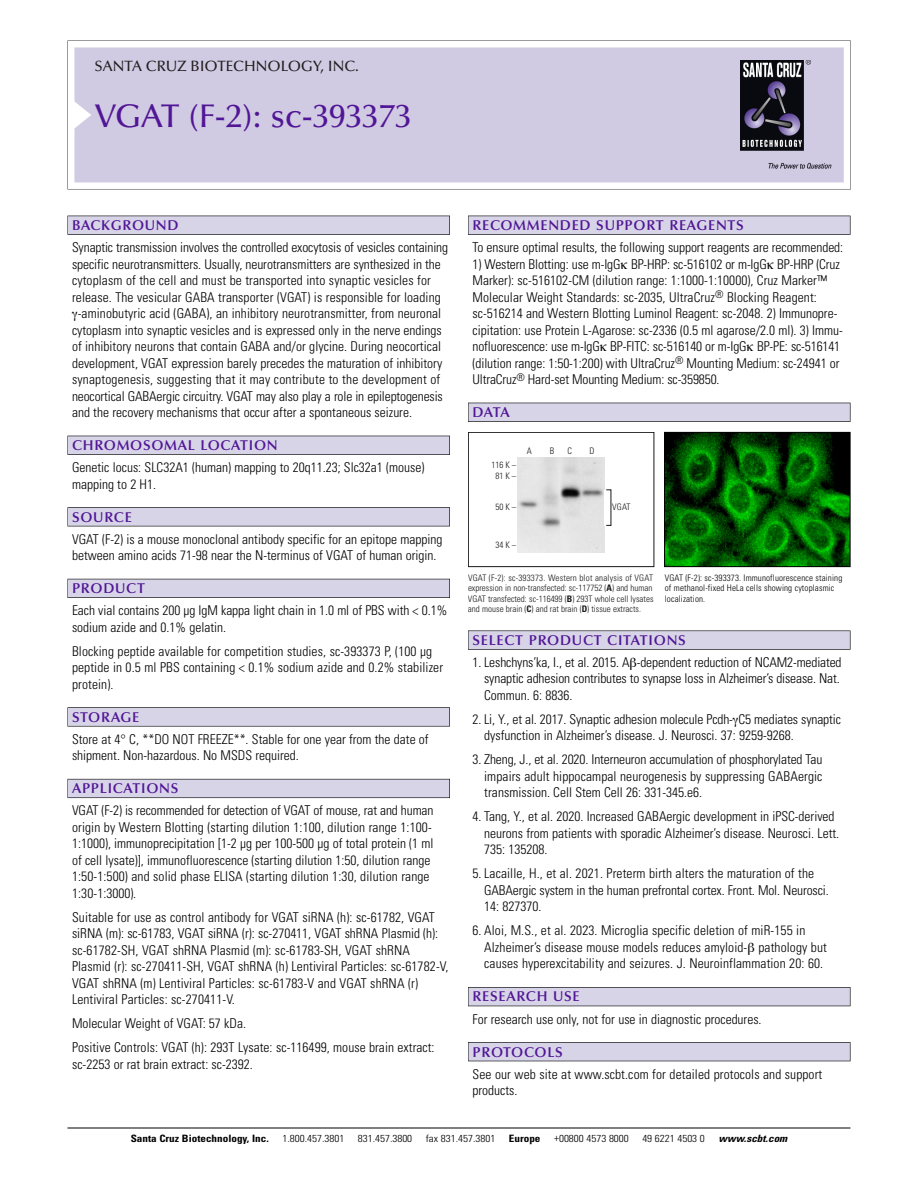
<style>
.page{position:relative;width:918px;height:1188px;background:#fff}
.page>*{position:absolute;margin:0;border:0;box-sizing:border-box;transform-origin:0 0}
.t1{font:500 33px "Optima";color:#511695}
.t2{font:500 15px "Optima";color:#231f20}
.t3{font:600 14.25px "Optima";letter-spacing:.05em;color:#511695}
.t4{font:300 condensed 13.5px/16.5px "Univers";color:#000}
.t5{font:300 condensed 10.2px "Univers";color:#000;scale:1.1 1}
.t6{font:700 condensed 10.2px "Univers";color:#000;scale:1.1 1}
.t7{font:italic 700 condensed 10.2px "Univers";color:#000;scale:1.1 1}
.t8{font:300 condensed 9px/10.5px "Univers";color:#191919}
.t9{font:300 condensed 9px/10.5px "Univers";letter-spacing:.015em;color:#000}
.s1{font-weight:700}
</style>
<div class="page">
<svg style="left:68px;top:40px;width:783px;height:149px"></svg>
<div style="left:74px;top:47px;width:770px;height:135px;background:#d1cae3"></div>
<img style="left:741px;top:60px;width:90px;height:108px">
<div style="left:68px;top:216px;width:382px;height:19px;background:#535256"></div>
<div style="left:68px;top:216px;width:381px;height:18px;background:#d7d4e8"></div>
<div style="left:68px;top:436px;width:382px;height:19px;background:#525156"></div>
<div style="left:68px;top:436px;width:381px;height:18px;background:#d7d4e8"></div>
<div style="left:68px;top:507px;width:382px;height:19px;background:#545357"></div>
<div style="left:68px;top:508px;width:381px;height:18px;background:#d7d4e8"></div>
<div style="left:68px;top:579px;width:382px;height:19px;background:#535259"></div>
<div style="left:68px;top:579px;width:381px;height:18px;background:#d7d4e8"></div>
<svg style="left:68px;top:707px;width:382px;height:20px"></svg>
<div style="left:68px;top:708px;width:381px;height:18px;background:#d7d4e8"></div>
<div style="left:68px;top:779px;width:382px;height:19px;background:#64626c"></div>
<div style="left:68px;top:779px;width:381px;height:18px;background:#d7d4e8"></div>
<div style="left:468px;top:216px;width:382px;height:19px;background:#535256"></div>
<div style="left:468px;top:216px;width:382px;height:18px;background:#d7d4e8"></div>
<div style="left:468px;top:403px;width:382px;height:19px;background:#525156"></div>
<div style="left:468px;top:403px;width:382px;height:18px;background:#d7d4e8"></div>
<div style="left:468px;top:631px;width:382px;height:19px;background:#58575a"></div>
<div style="left:468px;top:631px;width:382px;height:18px;background:#d7d4e8"></div>
<div style="left:468px;top:987px;width:382px;height:19px;background:#525158"></div>
<div style="left:468px;top:988px;width:382px;height:18px;background:#d7d4e8"></div>
<div style="left:468px;top:1042px;width:382px;height:19px;background:#515056"></div>
<div style="left:468px;top:1043px;width:382px;height:18px;background:#d7d4e8"></div>
<hr style="left:68px;top:1128px;width:782px;height:1px;background:#000">
<div style="left:468px;top:432px;width:186px;height:135px;border:1px solid #191919"></div>
<img style="left:517px;top:457px;width:88px;height:96px">
<img style="left:666px;top:434px;width:182px;height:131px">
<div style="left:664px;top:432px;width:186px;height:135px;border:1px solid #000"></div>
<p class="t2" style="left:94px;top:60px;width:266px">SANTA CRUZ BIOTECHNOLOGY, INC.</p>
<p class="t1" style="left:94px;top:102px;width:319px">VGAT (F-2): sc-393373</p>
<p class="t3" style="left:72px;top:219px;width:108px">BACKGROUND</p>
<p class="t4" style="left:72px;top:240px;width:378px">Synaptic transmission involves the controlled exocytosis of vesicles containing</p>
<p class="t4" style="left:72px;top:257px;width:370px">specific neurotransmitters. Usually, neurotransmitters are synthesized in the</p>
<p class="t4" style="left:72px;top:273px;width:360px">cytoplasm of the cell and must be transported into synaptic vesicles for</p>
<p class="t4" style="left:72px;top:290px;width:370px">release. The vesicular GABA transporter (VGAT) is responsible for loading</p>
<p class="t4" style="left:78px;top:306px;width:365px">-aminobutyric acid (GABA), an inhibitory neurotransmitter, from neuronal</p>
<p class="t4" style="left:72px;top:323px;width:371px">cytoplasm into synaptic vesicles and is expressed only in the nerve endings</p>
<p class="t4" style="left:72px;top:339px;width:371px">of inhibitory neurons that contain GABA and/or glycine. During neocortical</p>
<p class="t4" style="left:72px;top:356px;width:372px">development, VGAT expression barely precedes the maturation of inhibitory</p>
<p class="t4" style="left:72px;top:372px;width:370px">synaptogenesis, suggesting that it may contribute to the development of</p>
<p class="t4" style="left:72px;top:389px;width:372px">neocortical GABAergic circuitry. VGAT may also play a role in epileptogenesis</p>
<p class="t4" style="left:72px;top:405px;width:342px">and the recovery mechanisms that occur after a spontaneous seizure.</p>
<p class="t3" style="left:72px;top:439px;width:207px">CHROMOSOMAL LOCATION</p>
<p class="t4" style="left:72px;top:460px;width:354px">Genetic locus: SLC32A1 (human) mapping to 20q11.23; Slc32a1 (mouse) mapping to 2 H1.</p>
<p class="t3" style="left:72px;top:511px;width:61px">SOURCE</p>
<p class="t4" style="left:72px;top:532px;width:372px">VGAT (F-2) is a mouse monoclonal antibody specific for an epitope mapping between amino acids 71-98 near the N-terminus of VGAT of human origin.</p>
<p class="t3" style="left:72px;top:582px;width:74px">PRODUCT</p>
<p class="t4" style="left:72px;top:604px;width:377px">Each vial contains 200 µg IgM kappa light chain in 1.0 ml of PBS with &lt; 0.1% sodium azide and 0.1% gelatin.</p>
<p class="t4" style="left:72px;top:644px;width:373px">Blocking peptide available for competition studies, sc-393373 P, (100 µg peptide in 0.5 ml PBS containing &lt; 0.1% sodium azide and 0.2% stabilizer protein).</p>
<p class="t3" style="left:72px;top:711px;width:69px">STORAGE</p>
<p class="t4" style="left:72px;top:732px;width:358px">Store at 4° C, **DO NOT FREEZE**. Stable for one year from the date of shipment. Non-hazardous. No MSDS required.</p>
<p class="t3" style="left:72px;top:783px;width:108px">APPLICATIONS</p>
<p class="t4" style="left:72px;top:804px;width:363px">VGAT (F-2) is recommended for detection of VGAT of mouse, rat and human origin by Western Blotting (starting dilution 1:100, dilution range 1:100- 1:1000), immunoprecipitation [1-2 µg per 100-500 µg of total protein (1 ml of cell lysate)], immunofluorescence (starting dilution 1:50, dilution range 1:50-1:500) and solid phase ELISA (starting dilution 1:30, dilution range 1:30-1:3000).</p>
<p class="t4" style="left:72px;top:910px;width:378px">Suitable for use as control antibody for VGAT siRNA (h): sc-61782, VGAT siRNA (m): sc-61783, VGAT siRNA (r): sc-270411, VGAT shRNA Plasmid (h): sc-61782-SH, VGAT shRNA Plasmid (m): sc-61783-SH, VGAT shRNA Plasmid (r): sc-270411-SH, VGAT shRNA (h) Lentiviral Particles: sc-61782-V, VGAT shRNA (m) Lentiviral Particles: sc-61783-V and VGAT shRNA (r)<br>Lentiviral Particles: sc-270411-V.</p>
<p class="t4" style="left:72px;top:1017px;width:175px">Molecular Weight of VGAT: 57 kDa.</p>
<p class="t4" style="left:72px;top:1041px;width:364px">Positive Controls: VGAT (h): 293T Lysate: sc-116499, mouse brain extract: sc-2253 or rat brain extract: sc-2392.</p>
<p class="t3" style="left:473px;top:219px;width:273px">RECOMMENDED SUPPORT REAGENTS</p>
<p class="t4" style="left:473px;top:240px;width:372px">To ensure optimal results, the following support reagents are recommended:</p>
<p class="t4" style="left:473px;top:257px;width:372px">1) Western Blotting: use m-IgG BP-HRP: sc-516102 or m-IgG BP-HRP (Cruz Marker): sc-516102-CM (dilution range: 1:1000-1:10000), Cruz Marker™ Molecular Weight Standards: sc-2035, UltraCruz<sup>®</sup> Blocking Reagent: sc-516214 and Western Blotting Luminol Reagent: sc-2048. 2) Immunopre&shy;cipitation: use Protein L-Agarose: sc-2336 (0.5 ml agarose/2.0 ml). 3) Immu&shy;nofluorescence: use m-IgG BP-FITC: sc-516140 or m-IgG BP-PE: sc-516141 (dilution range: 1:50-1:200) with UltraCruz<sup>®</sup> Mounting Medium: sc-24941 or UltraCruz<sup>®</sup> Hard-set Mounting Medium: sc-359850.</p>
<p class="t3" style="left:473px;top:406px;width:39px">DATA</p>
<p class="t8" style="left:491px;top:460px;width:26px;text-align:center">116K–<br>81K–</p>
<p class="t8" style="left:495px;top:503px;width:22px">50K–</p>
<p class="t8" style="left:495px;top:541px;width:22px">34K–</p>
<p class="t8" style="left:527px;top:447px;width:7px">A</p>
<p class="t8" style="left:550px;top:447px;width:6px">B</p>
<p class="t8" style="left:567px;top:447px;width:6px">C</p>
<p class="t8" style="left:589px;top:447px;width:7px">D</p>
<p class="t8" style="left:612px;top:502px;width:20px">VGAT</p>
<p class="t8" style="left:468px;top:573px;width:187px">VGAT (F-2): sc-393373. Western blot analysis of VGAT expression in non-transfected: sc-117752 (<span class="s1">A</span>) and human VGAT transfected: sc-116499 (<span class="s1">B</span>) 293T whole cell lysates and mouse brain (<span class="s1">C</span>) and rat brain (<span class="s1">D</span>) tissue extracts.</p>
<p class="t9" style="left:665px;top:573px;width:179px">VGAT (F-2): sc-393373. Immunofluorescence staining of methanol-fixed HeLa cells showing cytoplasmic localization.</p>
<p class="t3" style="left:473px;top:634px;width:215px">SELECT PRODUCT CITATIONS</p>
<p class="t4" style="left:484px;top:655px;width:359px;text-indent:-12px">1. Leshchyns’ka, I., et al. 2015. A -dependent reduction of NCAM2-mediated synaptic adhesion contributes to synapse loss in Alzheimer’s disease. Nat.<br>Commun. 6: 8836.</p>
<p class="t4" style="left:484px;top:712px;width:358px;text-indent:-12px">2. Li, Y., et al. 2017. Synaptic adhesion molecule Pcdh- C5 mediates synaptic dysfunction in Alzheimer’s disease. J. Neurosci. 37: 9259-9268.</p>
<p class="t4" style="left:484px;top:753px;width:340px;text-align:justify;text-indent:-12px">3. Zheng, J., et al. 2020. Interneuron accumulation of phosphorylated Tau impairs adult hippocampal neurogenesis by suppressing GABAergic transmission. Cell Stem Cell 26: 331-345.e6.</p>
<p class="t4" style="left:484px;top:810px;width:357px;text-indent:-12px">4. Tang, Y., et al. 2020. Increased GABAergic development in iPSC-derived neurons from patients with sporadic Alzheimer’s disease. Neurosci. Lett.<br>735: 135208.</p>
<p class="t4" style="left:484px;top:867px;width:346px;text-indent:-12px">5. Lacaille, H., et al. 2021. Preterm birth alters the maturation of the<br>GABAergic system in the human prefrontal cortex. Front. Mol. Neurosci.<br>14: 827370.</p>
<p class="t4" style="left:484px;top:924px;width:344px;text-indent:-12px">6. Aloi, M.S., et al. 2023. Microglia specific deletion of miR-155 in<br>Alzheimer’s disease mouse models reduces amyloid- pathology but causes hyperexcitability and seizures. J. Neuroinflammation 20: 60.</p>
<p class="t3" style="left:473px;top:991px;width:109px">RESEARCH USE</p>
<p class="t4" style="left:473px;top:1012px;width:291px">For research use only, not for use in diagnostic procedures.</p>
<p class="t3" style="left:473px;top:1046px;width:92px">PROTOCOLS</p>
<p class="t4" style="left:473px;top:1067px;width:351px">See our web site at www.scbt.com for detailed protocols and support products.</p>
<p class="t6" style="left:131px;top:1135px;width:127px">Santa Cruz Biotechnology, Inc.</p>
<p class="t5" style="left:282px;top:1135px;width:58px">1.800.457.3801</p>
<p class="t5" style="left:358px;top:1135px;width:51px">831.457.3800</p>
<p class="t5" style="left:426px;top:1135px;width:65px">fax 831.457.3801</p>
<p class="t6" style="left:509px;top:1135px;width:30px">Europe</p>
<p class="t5" style="left:554px;top:1135px;width:69px">+00800 4573 8000</p>
<p class="t5" style="left:642px;top:1135px;width:58px">49 6221 4503 0</p>
<p class="t7" style="left:719px;top:1135px;width:66px">www.scbt.com</p>
</div>
